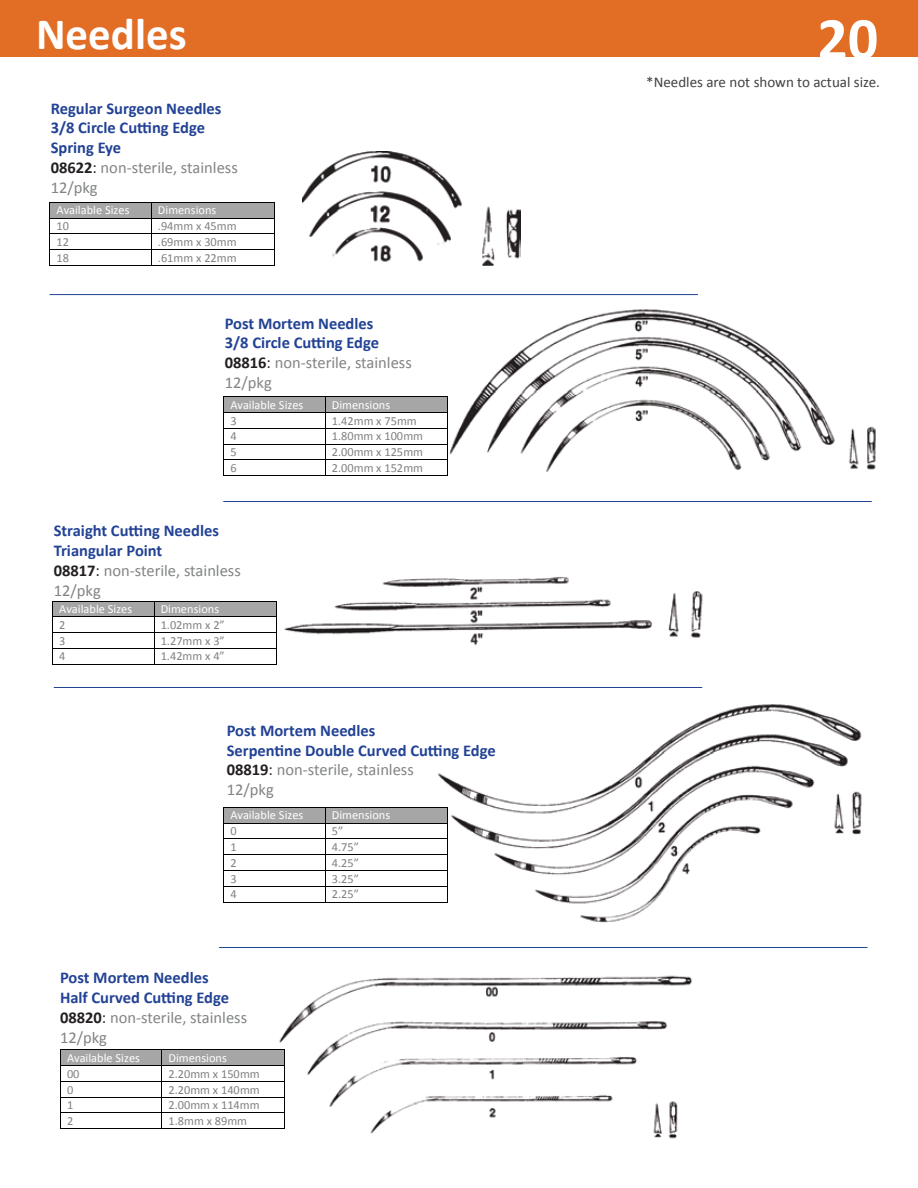
<style>
.page{position:relative;width:918px;height:1188px;background:#fff}
.page>*{position:absolute;margin:0;border:0;box-sizing:border-box;transform-origin:0 0}
.t1{font:700 60px "Calibri";color:#fff}
.t2{font:700 45px "Calibri";color:#fff}
.t3{font:700 16.5px/19.8px "Calibri";color:#224294}
.t4{font:15px "Calibri";color:#414142}
.t5{font:12.3px "Calibri";color:#808080}
.t6{font:12.3px "Calibri";color:#fff}
.t7{font:12.3px "Calibri";color:#818181}
.s1{color:#231f20}
.s2{font-weight:400;color:#231f20}
.s3{font-weight:400;color:#818385}
</style>
<div class="page">
<div style="left:0;top:0;width:918px;height:57px;background:#e26d25"></div>
<img style="left:302px;top:151px;width:218px;height:114px">
<img style="left:449px;top:309px;width:427px;height:163px">
<img style="left:433px;top:704px;width:429px;height:219px">
<img style="left:269px;top:975px;width:424px;height:164px">
<img style="left:284px;top:577px;width:419px;height:69px">
<hr style="left:223px;top:501px;width:649px;height:1px;background:#224294">
<hr style="left:54px;top:687px;width:648px;height:1px;background:#224294">
<hr style="left:50px;top:294px;width:648px;height:1px;background:#224294">
<hr style="left:219px;top:947px;width:649px;height:1px;background:#224294">
<div style="left:224px;top:397px;width:101px;height:15px;background:#a7a6a6"></div>
<div style="left:326px;top:397px;width:122px;height:15px;background:#a7a6a6"></div>
<hr style="left:224px;top:396px;width:101px;height:1px;background:#010101">
<hr style="left:326px;top:396px;width:122px;height:1px;background:#010101">
<hr style="left:224px;top:412px;width:101px;height:1px;background:#010101">
<hr style="left:326px;top:412px;width:122px;height:1px;background:#010101">
<hr style="left:224px;top:428px;width:101px;height:1px;background:#010101">
<hr style="left:326px;top:428px;width:122px;height:1px;background:#010101">
<hr style="left:224px;top:444px;width:101px;height:1px;background:#010101">
<hr style="left:326px;top:444px;width:122px;height:1px;background:#010101">
<hr style="left:224px;top:460px;width:101px;height:1px;background:#010101">
<hr style="left:326px;top:460px;width:122px;height:1px;background:#010101">
<svg style="left:223px;top:396px;width:1px;height:80px"></svg>
<hr style="left:224px;top:475px;width:101px;height:1px;background:#010101">
<svg style="left:325px;top:396px;width:1px;height:80px"></svg>
<hr style="left:326px;top:475px;width:122px;height:1px;background:#010101">
<div style="left:53px;top:601px;width:101px;height:16px;background:#a7a6a6"></div>
<div style="left:154px;top:601px;width:122px;height:16px;background:#a7a6a6"></div>
<hr style="left:53px;top:601px;width:101px;height:1px;background:#010101">
<hr style="left:154px;top:601px;width:123px;height:1px;background:#010101">
<hr style="left:53px;top:617px;width:101px;height:1px;background:#010101">
<hr style="left:154px;top:617px;width:123px;height:1px;background:#010101">
<hr style="left:53px;top:632px;width:101px;height:1px;background:#010101">
<hr style="left:154px;top:632px;width:123px;height:1px;background:#010101">
<hr style="left:53px;top:648px;width:101px;height:1px;background:#010101">
<hr style="left:154px;top:648px;width:123px;height:1px;background:#010101">
<svg style="left:52px;top:601px;width:1px;height:64px"></svg>
<hr style="left:53px;top:664px;width:101px;height:1px;background:#010101">
<svg style="left:154px;top:602px;width:1px;height:62px"></svg>
<hr style="left:154px;top:664px;width:123px;height:1px;background:#010101">
<div style="left:224px;top:808px;width:101px;height:15px;background:#a7a6a6"></div>
<div style="left:326px;top:808px;width:122px;height:15px;background:#a7a6a6"></div>
<hr style="left:224px;top:807px;width:101px;height:1px;background:#010101">
<hr style="left:326px;top:807px;width:122px;height:1px;background:#010101">
<hr style="left:224px;top:823px;width:101px;height:1px;background:#010101">
<hr style="left:326px;top:823px;width:122px;height:1px;background:#010101">
<hr style="left:224px;top:839px;width:101px;height:1px;background:#010101">
<hr style="left:326px;top:839px;width:122px;height:1px;background:#010101">
<hr style="left:224px;top:854px;width:101px;height:1px;background:#010101">
<hr style="left:326px;top:854px;width:122px;height:1px;background:#010101">
<hr style="left:224px;top:870px;width:101px;height:1px;background:#010101">
<hr style="left:326px;top:870px;width:122px;height:1px;background:#010101">
<hr style="left:224px;top:886px;width:101px;height:1px;background:#010101">
<hr style="left:326px;top:886px;width:122px;height:1px;background:#010101">
<svg style="left:223px;top:807px;width:1px;height:96px"></svg>
<hr style="left:224px;top:902px;width:101px;height:1px;background:#010101">
<svg style="left:325px;top:807px;width:1px;height:96px"></svg>
<hr style="left:326px;top:902px;width:122px;height:1px;background:#010101">
<svg style="left:448px;top:807px;width:1px;height:96px"></svg>
<div style="left:61px;top:1050px;width:100px;height:15px;background:#a7a6a6"></div>
<div style="left:162px;top:1050px;width:122px;height:15px;background:#a7a6a6"></div>
<hr style="left:61px;top:1050px;width:101px;height:1px;background:#010101">
<hr style="left:162px;top:1050px;width:122px;height:1px;background:#010101">
<hr style="left:61px;top:1065px;width:101px;height:1px;background:#010101">
<hr style="left:162px;top:1065px;width:122px;height:1px;background:#010101">
<hr style="left:61px;top:1081px;width:101px;height:1px;background:#010101">
<hr style="left:162px;top:1081px;width:122px;height:1px;background:#010101">
<hr style="left:61px;top:1097px;width:101px;height:1px;background:#010101">
<hr style="left:162px;top:1097px;width:122px;height:1px;background:#010101">
<hr style="left:61px;top:1113px;width:101px;height:1px;background:#010101">
<hr style="left:162px;top:1113px;width:122px;height:1px;background:#010101">
<svg style="left:60px;top:1050px;width:1px;height:79px"></svg>
<hr style="left:61px;top:1128px;width:101px;height:1px;background:#010101">
<hr style="left:162px;top:1128px;width:122px;height:1px;background:#010101">
<svg style="left:284px;top:1050px;width:1px;height:79px"></svg>
<div style="left:50px;top:203px;width:101px;height:15px;background:#a7a6a6"></div>
<div style="left:152px;top:203px;width:122px;height:15px;background:#a7a6a6"></div>
<hr style="left:50px;top:202px;width:101px;height:1px;background:#010101">
<hr style="left:152px;top:202px;width:122px;height:1px;background:#010101">
<hr style="left:50px;top:218px;width:101px;height:1px;background:#010101">
<hr style="left:152px;top:218px;width:122px;height:1px;background:#010101">
<hr style="left:50px;top:234px;width:101px;height:1px;background:#010101">
<hr style="left:152px;top:234px;width:122px;height:1px;background:#010101">
<hr style="left:50px;top:249px;width:101px;height:1px;background:#010101">
<hr style="left:152px;top:249px;width:122px;height:1px;background:#010101">
<hr style="left:50px;top:265px;width:101px;height:1px;background:#010101">
<svg style="left:151px;top:202px;width:1px;height:64px"></svg>
<hr style="left:152px;top:265px;width:122px;height:1px;background:#010101">
<svg style="left:274px;top:202px;width:1px;height:64px"></svg>
<h2 class="t2" style="left:36px;top:5px;width:152px">Needles</h2>
<p class="t3" style="left:51px;top:98px;width:189px">Regular Surgeon Needles<br>3/8 Circle Cutting Edge<br>Spring Eye<br><span class="s1">08622</span><span class="s2">:</span> <span class="s3">non-sterile, stainless<br>12/pkg</span></p>
<p class="t6" style="left:57px;top:203px;width:75px">Available Sizes</p>
<p class="t6" style="left:158px;top:203px;width:60px">Dimensions</p>
<p class="t7" style="left:57px;top:218px;width:14px">10</p>
<p class="t7" style="left:158px;top:218px;width:80px">.94mm x 45mm</p>
<p class="t7" style="left:57px;top:234px;width:14px">12</p>
<p class="t7" style="left:158px;top:234px;width:80px">.69mm x 30mm</p>
<p class="t7" style="left:57px;top:250px;width:14px">18</p>
<p class="t7" style="left:158px;top:250px;width:80px">.61mm x 22mm</p>
<p class="t3" style="left:225px;top:313px;width:189px">Post Mortem Needles<br>3/8 Circle Cutting Edge<br><span class="s1">08816</span><span class="s2">:</span> <span class="s3">non-sterile, stainless<br>12/pkg</span></p>
<p class="t6" style="left:230px;top:397px;width:75px">Available Sizes</p>
<p class="t6" style="left:332px;top:397px;width:60px">Dimensions</p>
<p class="t5" style="left:230px;top:413px;width:8px">3</p>
<p class="t5" style="left:332px;top:413px;width:86px">1.42mm x 75mm</p>
<p class="t5" style="left:230px;top:428px;width:8px">4</p>
<p class="t5" style="left:332px;top:428px;width:93px">1.80mm x 100mm</p>
<p class="t5" style="left:230px;top:444px;width:8px">5</p>
<p class="t5" style="left:332px;top:444px;width:93px">2.00mm x 125mm</p>
<p class="t5" style="left:230px;top:460px;width:8px">6</p>
<p class="t5" style="left:332px;top:460px;width:93px">2.00mm x 152mm</p>
<p class="t3" style="left:54px;top:521px;width:189px">Straight Cutting Needles<br>Triangular Point<br><span class="s1">08817</span><span class="s2">:</span> <span class="s3">non-sterile, stainless<br>12/pkg</span></p>
<p class="t6" style="left:59px;top:601px;width:75px">Available Sizes</p>
<p class="t6" style="left:161px;top:601px;width:60px">Dimensions</p>
<p class="t5" style="left:59px;top:617px;width:8px">2</p>
<p class="t5" style="left:161px;top:617px;width:66px">1.02mm x 2”</p>
<p class="t5" style="left:59px;top:633px;width:8px">3</p>
<p class="t5" style="left:161px;top:633px;width:66px">1.27mm x 3”</p>
<p class="t5" style="left:59px;top:649px;width:8px">4</p>
<p class="t5" style="left:161px;top:649px;width:66px">1.42mm x 4”</p>
<p class="t3" style="left:227px;top:720px;width:270px">Post Mortem Needles<br>Serpentine Double Curved Cutting Edge<br><span class="s1">08819</span><span class="s2">:</span> <span class="s3">non-sterile, stainless<br>12/pkg</span></p>
<p class="t6" style="left:230px;top:808px;width:75px">Available Sizes</p>
<p class="t6" style="left:332px;top:808px;width:60px">Dimensions</p>
<p class="t5" style="left:230px;top:823px;width:8px">0</p>
<p class="t5" style="left:332px;top:823px;width:13px">5”</p>
<p class="t5" style="left:230px;top:839px;width:8px">1</p>
<p class="t5" style="left:332px;top:839px;width:29px">4.75”</p>
<p class="t5" style="left:230px;top:855px;width:8px">2</p>
<p class="t5" style="left:332px;top:855px;width:29px">4.25”</p>
<p class="t5" style="left:230px;top:871px;width:8px">3</p>
<p class="t5" style="left:332px;top:871px;width:29px">3.25”</p>
<p class="t5" style="left:230px;top:886px;width:8px">4</p>
<p class="t5" style="left:332px;top:886px;width:29px">2.25”</p>
<p class="t3" style="left:60px;top:968px;width:189px">Post Mortem Needles<br>Half Curved Cutting Edge<br><span class="s1">08820</span><span class="s2">:</span> <span class="s3">non-sterile, stainless<br>12/pkg</span></p>
<p class="t6" style="left:67px;top:1050px;width:75px">Available Sizes</p>
<p class="t6" style="left:168px;top:1050px;width:60px">Dimensions</p>
<p class="t5" style="left:67px;top:1066px;width:14px">00</p>
<p class="t5" style="left:168px;top:1066px;width:93px">2.20mm x 150mm</p>
<p class="t5" style="left:67px;top:1082px;width:8px">0</p>
<p class="t5" style="left:168px;top:1082px;width:93px">2.20mm x 140mm</p>
<p class="t5" style="left:67px;top:1097px;width:8px">1</p>
<p class="t5" style="left:168px;top:1097px;width:93px">2.00mm x 114mm</p>
<p class="t5" style="left:67px;top:1113px;width:8px">2</p>
<p class="t5" style="left:168px;top:1113px;width:80px">1.8mm x 89mm</p>
<h1 class="t1" style="left:817px;top:0;width:62px">20</h1>
<p class="t4" style="left:646px;top:73px;width:235px">*Needles are not shown to actual size.</p>
</div>
